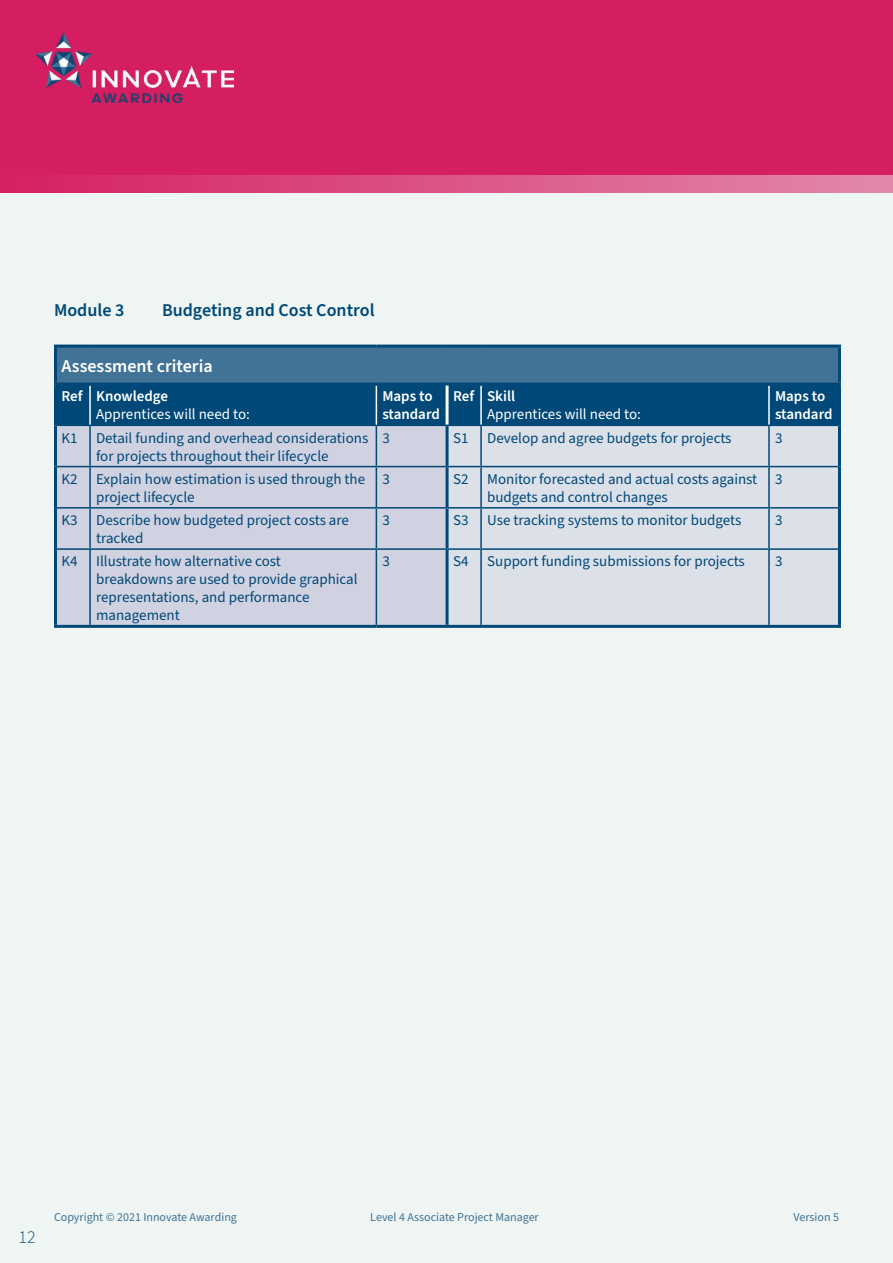
<style>
.page{position:relative;width:893px;height:1263px;background:#fff}
.page>*{position:absolute;margin:0;border:0;box-sizing:border-box;transform-origin:0 0}
.t1{font:600 18px "Source Sans Pro";color:#004877}
.t2{font:600 18px "Source Sans Pro";color:#fff}
.t3{font:300 18px "Source Sans Pro";color:#004877}
.t4{font:15px/18px "Source Sans Pro";color:#004877}
.t5{font:600 15px/18px "Source Sans Pro";color:#fff}
.t6{font:15px "Source Sans Pro";color:#fff}
.t7{font:12px "Source Sans Pro";color:#417396}
</style>
<div class="page">
<div style="left:0;top:193px;width:893px;height:1070px;background:#eef5f3"></div>
<div style="left:0;top:0;width:893px;height:174px;background:#d61f63"></div>
<img style="left:36px;top:33px;width:198px;height:70px">
<div style="left:0;top:174px;width:893px;height:19px;background:linear-gradient(to right,#d62063,#e189aa)"></div>
<div style="left:56px;top:346px;width:783px;height:38px;background:#417396"></div>
<div style="left:57px;top:386px;width:781px;height:39px;background:#004877"></div>
<div style="left:57px;top:426px;width:389px;height:199px;background:#d0d2e1"></div>
<div style="left:449px;top:426px;width:389px;height:199px;background:#dbe0e9"></div>
<hr style="left:57px;top:425px;width:33px;height:1px;background:#004877">
<hr style="left:90px;top:425px;width:286px;height:1px;background:#004877">
<hr style="left:89px;top:426px;width:2px;height:40px;background:#004877">
<hr style="left:376px;top:425px;width:71px;height:1px;background:#004877">
<hr style="left:376px;top:426px;width:1px;height:40px;background:#004877">
<hr style="left:447px;top:425px;width:34px;height:1px;background:#004877">
<hr style="left:481px;top:425px;width:288px;height:1px;background:#004877">
<hr style="left:480px;top:426px;width:2px;height:40px;background:#004877">
<hr style="left:769px;top:425px;width:69px;height:1px;background:#004877">
<hr style="left:768px;top:426px;width:2px;height:40px;background:#004877">
<hr style="left:480px;top:467px;width:2px;height:40px;background:#004877">
<hr style="left:768px;top:467px;width:2px;height:40px;background:#004877">
<hr style="left:480px;top:509px;width:2px;height:39px;background:#004877">
<hr style="left:768px;top:509px;width:2px;height:39px;background:#004877">
<hr style="left:480px;top:550px;width:2px;height:75px;background:#004877">
<hr style="left:768px;top:550px;width:2px;height:75px;background:#004877">
<hr style="left:89px;top:467px;width:2px;height:40px;background:#004877">
<hr style="left:376px;top:467px;width:1px;height:40px;background:#004877">
<hr style="left:89px;top:509px;width:2px;height:39px;background:#004877">
<hr style="left:376px;top:509px;width:1px;height:39px;background:#004877">
<hr style="left:89px;top:550px;width:2px;height:75px;background:#004877">
<hr style="left:376px;top:550px;width:1px;height:75px;background:#004877">
<hr style="left:89px;top:386px;width:2px;height:39px;background:#fff">
<hr style="left:376px;top:386px;width:1px;height:39px;background:#fff">
<hr style="left:480px;top:386px;width:2px;height:39px;background:#fff">
<hr style="left:768px;top:386px;width:2px;height:39px;background:#fff">
<hr style="left:54px;top:386px;width:3px;height:39px;background:#004877">
<hr style="left:838px;top:386px;width:3px;height:39px;background:#004877">
<hr style="left:54px;top:425px;width:3px;height:42px;background:#004877">
<hr style="left:838px;top:425px;width:3px;height:42px;background:#004877">
<hr style="left:838px;top:467px;width:3px;height:41px;background:#004877">
<hr style="left:838px;top:508px;width:3px;height:41px;background:#004877">
<hr style="left:838px;top:549px;width:3px;height:76px;background:#004877">
<hr style="left:54px;top:467px;width:3px;height:41px;background:#004877">
<hr style="left:54px;top:508px;width:3px;height:41px;background:#004877">
<hr style="left:54px;top:549px;width:3px;height:76px;background:#004877">
<hr style="left:54px;top:345px;width:36px;height:3px;background:#004877">
<hr style="left:54px;top:348px;width:3px;height:35px;background:#004877">
<hr style="left:90px;top:345px;width:286px;height:3px;background:#004877">
<hr style="left:376px;top:345px;width:71px;height:3px;background:#004877">
<hr style="left:447px;top:345px;width:34px;height:3px;background:#004877">
<hr style="left:481px;top:345px;width:288px;height:3px;background:#004877">
<hr style="left:769px;top:345px;width:72px;height:3px;background:#004877">
<hr style="left:838px;top:348px;width:3px;height:35px;background:#004877">
<hr style="left:54px;top:383px;width:36px;height:3px;background:#004877">
<hr style="left:90px;top:383px;width:286px;height:3px;background:#004877">
<hr style="left:376px;top:383px;width:71px;height:3px;background:#004877">
<hr style="left:447px;top:383px;width:34px;height:3px;background:#004877">
<hr style="left:481px;top:383px;width:288px;height:3px;background:#004877">
<hr style="left:769px;top:383px;width:72px;height:3px;background:#004877">
<hr style="left:54px;top:625px;width:36px;height:3px;background:#004877">
<hr style="left:90px;top:625px;width:286px;height:3px;background:#004877">
<hr style="left:376px;top:625px;width:71px;height:3px;background:#004877">
<hr style="left:447px;top:625px;width:34px;height:3px;background:#004877">
<hr style="left:481px;top:625px;width:288px;height:3px;background:#004877">
<hr style="left:769px;top:625px;width:72px;height:3px;background:#004877">
<hr style="left:446px;top:426px;width:3px;height:40px;background:#004877">
<hr style="left:446px;top:467px;width:3px;height:40px;background:#004877">
<hr style="left:446px;top:509px;width:3px;height:39px;background:#004877">
<hr style="left:446px;top:550px;width:3px;height:75px;background:#004877">
<hr style="left:446px;top:386px;width:3px;height:39px;background:#fff">
<hr style="left:447px;top:466px;width:34px;height:1px;background:#004877">
<hr style="left:481px;top:466px;width:288px;height:1px;background:#004877">
<hr style="left:769px;top:466px;width:69px;height:1px;background:#004877">
<hr style="left:57px;top:466px;width:33px;height:1px;background:#004877">
<hr style="left:90px;top:466px;width:286px;height:1px;background:#004877">
<hr style="left:376px;top:466px;width:71px;height:1px;background:#004877">
<hr style="left:57px;top:507px;width:33px;height:2px;background:#004877">
<hr style="left:90px;top:507px;width:286px;height:2px;background:#004877">
<hr style="left:376px;top:507px;width:71px;height:2px;background:#004877">
<hr style="left:447px;top:507px;width:34px;height:2px;background:#004877">
<hr style="left:481px;top:507px;width:288px;height:2px;background:#004877">
<hr style="left:769px;top:507px;width:69px;height:2px;background:#004877">
<hr style="left:57px;top:548px;width:33px;height:2px;background:#004877">
<hr style="left:90px;top:548px;width:286px;height:2px;background:#004877">
<hr style="left:376px;top:548px;width:71px;height:2px;background:#004877">
<hr style="left:447px;top:548px;width:34px;height:2px;background:#004877">
<hr style="left:481px;top:548px;width:288px;height:2px;background:#004877">
<hr style="left:769px;top:548px;width:69px;height:2px;background:#004877">
<p class="t1" style="left:54px;top:298px;width:72px">Module 3</p>
<p class="t1" style="left:162px;top:298px;width:214px">Budgeting and Cost Control</p>
<p class="t2" style="left:62px;top:354px;width:153px">Assessment criteria</p>
<p class="t5" style="left:62px;top:388px;width:108px">Ref Knowledge</p>
<p class="t6" style="left:96px;top:404px;width:155px">Apprentices will need to:</p>
<p class="t5" style="left:382px;top:388px;width:59px">Maps to standard</p>
<p class="t5" style="left:453px;top:388px;width:64px">Ref Skill</p>
<p class="t6" style="left:487px;top:404px;width:155px">Apprentices will need to:</p>
<p class="t5" style="left:775px;top:388px;width:59px">Maps to standard</p>
<p class="t4" style="left:62px;top:429px;width:308px;text-align:center">K1 Detail funding and overhead considerations for projects throughout their lifecycle</p>
<p class="t4" style="left:382px;top:429px;width:9px">3</p>
<p class="t4" style="left:453px;top:429px;width:280px">S1 Develop and agree budgets for projects</p>
<p class="t4" style="left:775px;top:429px;width:9px">3</p>
<p class="t4" style="left:96px;top:470px;width:271px;text-indent:-35px">K2 Explain how estimation is used through the project lifecycle</p>
<p class="t4" style="left:382px;top:470px;width:9px">3</p>
<p class="t4" style="left:487px;top:470px;width:272px;text-indent:-34px">S2 Monitor forecasted and actual costs against budgets and control changes</p>
<p class="t4" style="left:775px;top:470px;width:9px">3</p>
<p class="t4" style="left:96px;top:512px;width:254px;text-indent:-35px">K3 Describe how budgeted project costs are tracked</p>
<p class="t4" style="left:382px;top:512px;width:9px">3</p>
<p class="t4" style="left:453px;top:512px;width:290px">S3 Use tracking systems to monitor budgets</p>
<p class="t4" style="left:775px;top:512px;width:9px">3</p>
<p class="t4" style="left:96px;top:553px;width:263px;text-indent:-35px">K4 Illustrate how alternative cost breakdowns are used to provide graphical representations, and performance management</p>
<p class="t4" style="left:382px;top:553px;width:9px">3</p>
<p class="t4" style="left:453px;top:553px;width:293px">S4 Support funding submissions for projects</p>
<p class="t4" style="left:775px;top:553px;width:9px">3</p>
<p class="t3" style="left:18px;top:1225px;width:19px">12</p>
<p class="t7" style="left:54px;top:1209px;width:184px">Copyright © 2021 Innovate Awarding</p>
<p class="t7" style="left:370px;top:1209px;width:170px">Level 4 Associate Project Manager</p>
<p class="t7" style="left:793px;top:1209px;width:47px">Version 5</p>
</div>
